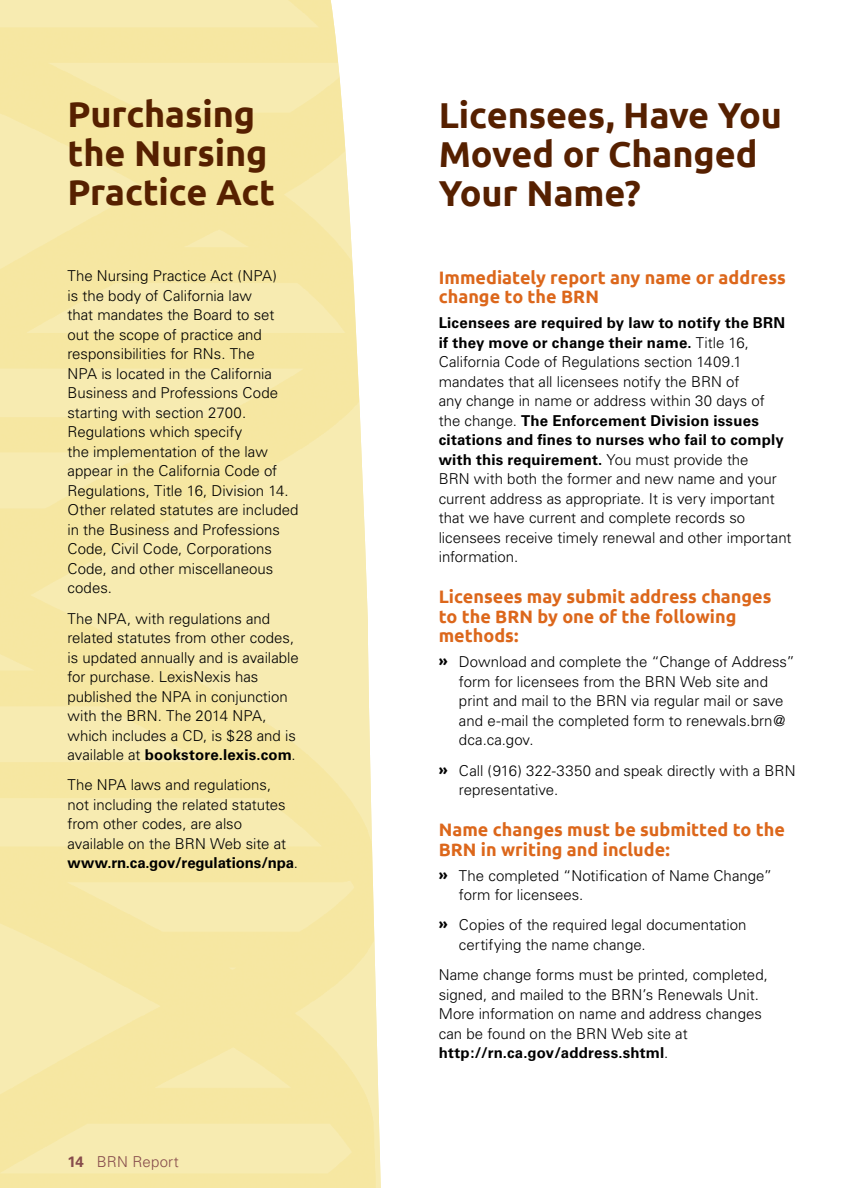
<style>
.page{position:relative;width:864px;height:1188px;background:#fff}
.page>*{position:absolute;margin:0;border:0;box-sizing:border-box;transform-origin:0 0}
.t1{font:700 36px/39px "Ubuntu";letter-spacing:-.005em;color:#562000}
.t2{font:700 18px/19.5px "Ubuntu";color:#dc671b}
.t3{font:300 15px/19.5px "Univers CE";color:#000}
.t4{font:300 15px "Univers CE";letter-spacing:.015em;color:#874c4c}
.s1{font-weight:700}
</style>
<div class="page">
<h1 class="t1" style="left:67px;top:94px;width:209px">Purchasing the Nursing<br>Practice Act</h1>
<p class="t3" style="left:67px;top:266px;width:233px">The Nursing Practice Act (NPA)<br>is the body of California law<br>that mandates the Board to set out the scope of practice and responsibilities for RNs. The<br>NPA is located in the California<br>Business and Professions Code starting with section 2700.<br>Regulations which specify<br>the implementation of the law appear in the California Code of<br>Regulations, Title 16, Division 14.<br>Other related statutes are included in the Business and Professions<br>Code, Civil Code, Corporations<br>Code, and other miscellaneous codes.</p>
<p class="t3" style="left:67px;top:609px;width:233px">The NPA, with regulations and related statutes from other codes, is updated annually and is available for purchase. LexisNexis has published the NPA in conjunction with the BRN. The 2014 NPA, which includes a CD, is $28 and is available at <span class="s1">bookstore.lexis.com</span>.</p>
<p class="t3" style="left:67px;top:776px;width:229px">The NPA laws and regulations, not including the related statutes from other codes, are also available on the BRN Web site at <span class="s1">www.rn.ca.gov/regulations/npa</span>.</p>
<p class="t4" style="left:67px;top:1153px;width:40px"><span class="s1">14</span> brn</p>
<p class="t4" style="left:132px;top:1153px;width:48px">Report</p>
<h1 class="t1" style="left:439px;top:95px;width:345px">Licensees, H ave You<br>Moved or Changed<br>Your Name?</h1>
<p class="t2" style="left:439px;top:268px;width:349px">Immediately report any name or address change to the BRN</p>
<p class="t3" style="left:439px;top:314px;width:354px"><span class="s1">Licensees are required by law to notify the BRN if they move or change their name.</span> Title 16, California Code of Regulations section 1409.1 mandates that all licensees notify the BRN of<br>any change in name or address within 30 days of<br>the change. <span class="s1">The Enforcement Division issues citations and fines to nurses who fail to comply with this requirement.</span> You must provide the<br>BRN with both the former and new name and your current address as appropriate. It is very important that we have current and complete records so licensees receive timely renewal and other important information.</p>
<p class="t2" style="left:439px;top:587px;width:334px">Licensees may submit address changes to the BRN by one of the following methods:</p>
<p class="t3" style="left:459px;top:653px;width:337px">Download and complete the “Change of Address” form for licensees from the BRN Web site and print and mail to the BRN via regular mail or save and e-mail the completed form to renewals. brn@ dca.ca.gov.</p>
<p class="t3" style="left:459px;top:761px;width:338px">Call (916) 322-3350 and speak directly with a BRN representative.</p>
<p class="t2" style="left:439px;top:820px;width:348px">Name changes must be submitted to the<br>BRN in writing and include:</p>
<p class="t3" style="left:459px;top:866px;width:315px">The completed “Notification of Name Change” form for licensees.</p>
<p class="t3" style="left:459px;top:916px;width:289px">Copies of the required legal documentation certifying the name change.</p>
<p class="t3" style="left:439px;top:966px;width:331px">Name change forms must be printed, completed, signed, and mailed to the BRN’s Renewals Unit.<br>More information on name and address changes can be found on the BRN Web site at <span class="s1">http://rn.ca.gov/address.shtml</span>.</p>
</div>
